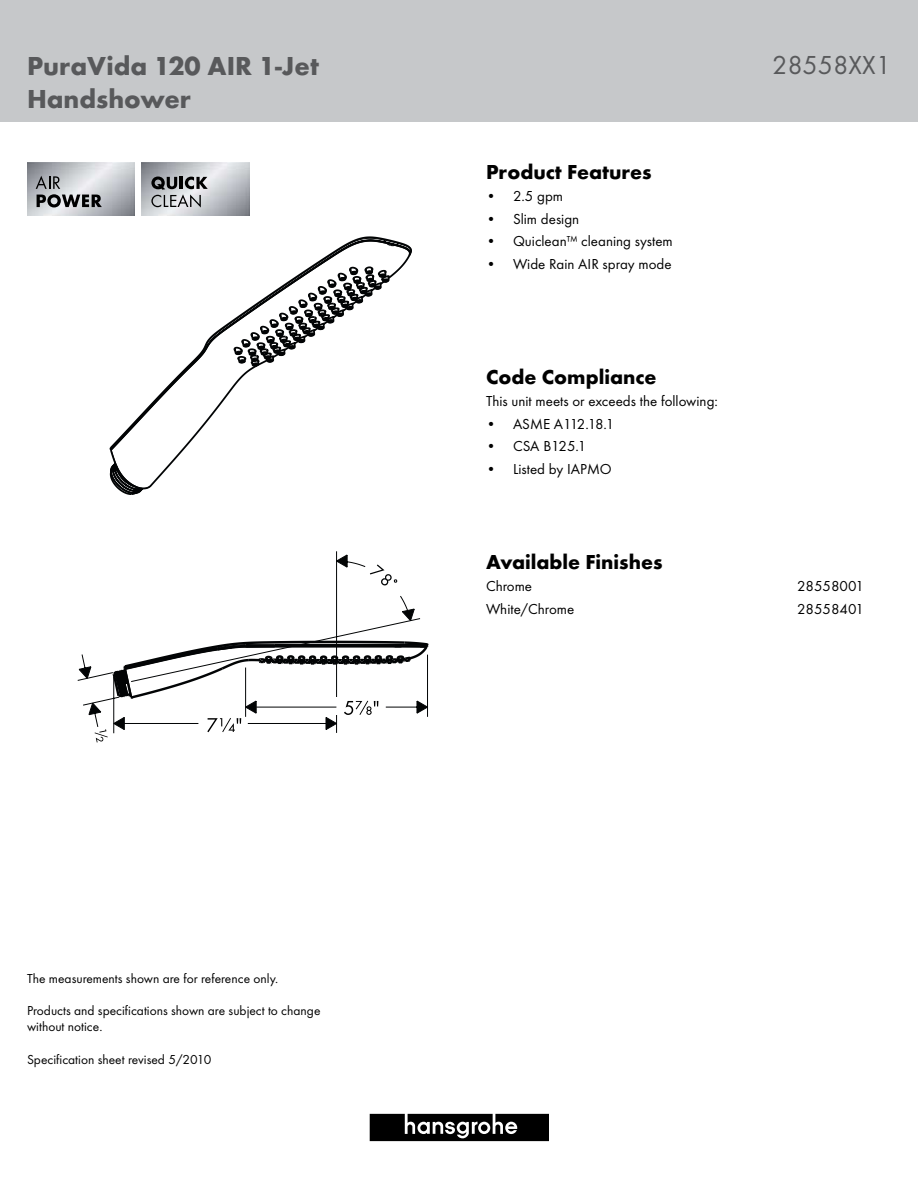
<style>
.page{position:relative;width:918px;height:1188px;background:#fff}
.page>*{position:absolute;margin:0;border:0;box-sizing:border-box;transform-origin:0 0}
.t1{font:700 27px/32.4px "Futura TOT";color:#58595b}
.t2{font:27px "Futura TOT Boo";color:#58595b}
.t3{font:700 21px "Futura TOT";color:#000}
.t4{font:15px/22.5px "Futura TOT Boo";color:#000}
.t5{font:13.5px/16.2px "Futura TOT Boo";color:#000}
</style>
<div class="page">
<div style="left:0;top:0;width:918px;height:121px;background:#c6c8ca"></div>
<svg style="left:370px;top:1114px;width:178px;height:27px;background:#292929"></svg>
<img style="left:27px;top:162px;width:108px;height:54px">
<svg style="left:36px;top:176px;width:66px;height:31px;background:#989a9d"></svg>
<img style="left:142px;top:162px;width:108px;height:54px">
<svg style="left:151px;top:177px;width:57px;height:31px;background:#929497"></svg>
<svg style="left:109px;top:241px;width:301px;height:254px"></svg>
<svg style="left:336px;top:554px;width:79px;height:68px"></svg>
<svg style="left:78px;top:639px;width:351px;height:103px"></svg>
<h1 class="t1" style="left:27px;top:50px;width:294px">PuraVida 120 AIR 1-Jet<br>Handshower</h1>
<h1 class="t2" style="left:772px;top:49px;width:120px">28558XX1</h1>
<h2 class="t3" style="left:486px;top:159px;width:167px">Product Features</h2>
<p class="t4" style="left:513px;top:185px;width:161px">2.5 gpm<br>Slim design<br>Quiclean™ cleaning system<br>Wide Rain AIR spray mode</p>
<p class="t4" style="left:486px;top:185px;width:12px;text-align:justify">• • • •</p>
<h2 class="t3" style="left:486px;top:364px;width:172px">Code Compliance</h2>
<p class="t4" style="left:513px;top:390px;width:206px;text-indent:-27px">This unit meets or exceeds the following:<br>ASME A112.18.1<br>CSA B125.1<br>Listed by IAPMO</p>
<p class="t4" style="left:486px;top:412px;width:12px;text-align:justify">• • •</p>
<p class="t5" style="left:27px;top:970px;width:253px">The measurements shown are for reference only.</p>
<p class="t5" style="left:27px;top:1002px;width:295px">Products and specifications shown are subject to change without notice.</p>
<p class="t5" style="left:27px;top:1051px;width:186px">Specification sheet revised 5/2010</p>
<h2 class="t3" style="left:486px;top:549px;width:178px">Available Finishes</h2>
<p class="t4" style="left:486px;top:575px;width:48px">Chrome</p>
<p class="t4" style="left:797px;top:575px;width:68px">28558001</p>
<p class="t4" style="left:486px;top:597px;width:90px">White/Chrome</p>
<p class="t4" style="left:797px;top:597px;width:68px">28558401</p>
</div>
